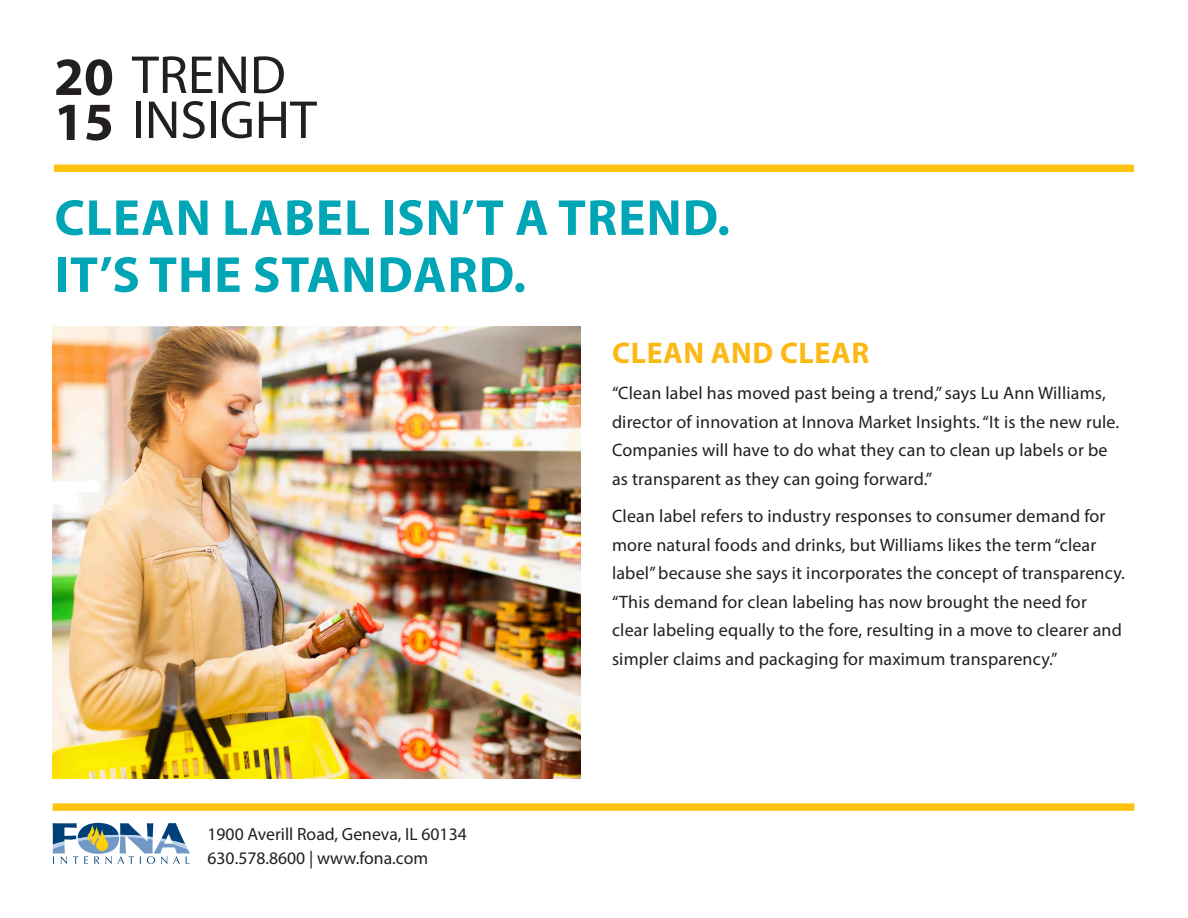
<style>
.page{position:relative;width:1188px;height:918px;background:#fff}
.page>*{position:absolute;margin:0;border:0;box-sizing:border-box;transform-origin:0 0}
.Heading_Year{font:54px "Myriad Pro";color:#231f20}
.t1{font:700 51px "Myriad Pro";letter-spacing:.02em;color:#00a5b6}
.t2{font:700 30px "Myriad Pro";letter-spacing:.02em;color:#fcb814}
.Subheader{font:18px/28.5px "Myriad Pro";letter-spacing:.01em;color:#231f20}
.t3{font:17.7px "Myriad Pro";color:#231f20}
.s1{font-weight:700}
</style>
<div class="page">
<svg style="left:53px;top:823px;width:137px;height:41px"></svg>
<div style="left:53px;top:803px;width:1081px;height:8px;background:#fec210"></div>
<div style="left:54px;top:165px;width:1080px;height:7px;background:#fec210"></div>
<img style="left:53px;top:327px;width:527px;height:452px">
<p class="Heading_Year" style="left:54px;top:42px;width:233px"><span class="s1">20</span> TREND</p>
<p class="Heading_Year" style="left:54px;top:87px;width:264px"><span class="s1">15</span> INSIGHT</p>
<p class="t1" style="left:55px;top:184px;width:677px">CLEAN LABEL ISN’T A TREND.</p>
<p class="t1" style="left:55px;top:241px;width:473px">IT’S THE STANDARD.</p>
<p class="t2" style="left:612px;top:333px;width:258px">CLEAN AND CLEAR</p>
<p class="t3" style="left:208px;top:823px;width:261px">1900 Averill Road, Geneva, IL 60134</p>
<p class="t3" style="left:208px;top:847px;width:222px">630.578.8600 | www.fona.com</p>
<p class="Subheader" style="left:612px;top:378px;width:509px">“Clean label has moved past being a trend,” says Lu Ann Williams, director of innovation at Innova Market Insights. “It is the new rule.<br>Companies will have to do what they can to clean up labels or be as transparent as they can going forward.”</p>
<p class="Subheader" style="left:612px;top:501px;width:515px">Clean label refers to industry responses to consumer demand for more natural foods and drinks, but Williams likes the term “clear label” because she says it incorporates the concept of transparency. “This demand for clean labeling has now brought the need for clear labeling equally to the fore, resulting in a move to clearer and simpler claims and packaging for maximum transparency.”</p>
</div>
